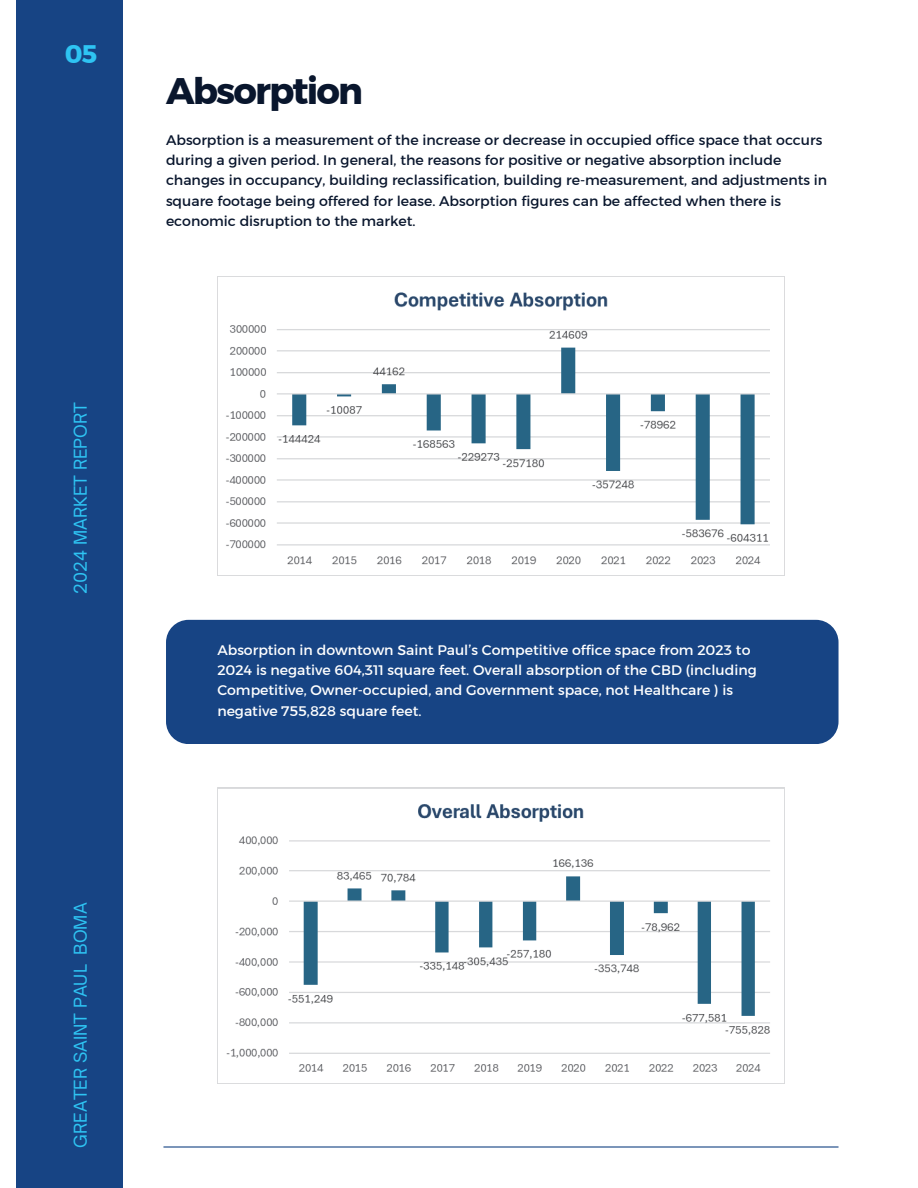
<style>
.page{position:relative;width:918px;height:1188px;background:#fff}
.page>*{position:absolute;margin:0;border:0;box-sizing:border-box;transform-origin:0 0}
.t1{font:36.9px "Kief Montaser Bold";letter-spacing:-.05em;color:#09162d}
.t2{font:25.35px "Kief Montaser Bold";color:#2ec4f3}
.t3{font:16.95px "Open Sauce One";color:#2ec4f3}
.t4{font:14.1px/20.2px "Kief Montaser Regular";color:#09162d}
.t5{font:14.1px/20.2px "Kief Montaser Regular";color:#fff}
</style>
<div class="page">
<div style="left:16px;top:0;width:107px;height:1188px;background:#174484"></div>
<hr style="left:163px;top:1146px;width:676px;height:2px;background:#174484">
<img style="left:217px;top:788px;width:567px;height:296px">
<img style="left:217px;top:277px;width:567px;height:299px">
<div style="left:166px;top:620px;width:673px;height:124px;background:#174484;border-radius:22px"></div>
<h2 class="t2" style="left:65px;top:39px;width:34px">05</h2>
<h1 class="t1" style="left:166px;top:68px;width:199px">Absorption</h1>
<p class="t4" style="left:166px;top:130px;width:663px">Absorption is a measurement of the increase or decrease in occupied office space that occurs during a given period. In general, the reasons for positive or negative absorption include changes in occupancy, building reclassification, building re-measurement, and adjustments in square footage being offered for lease. Absorption figures can be affected when there is economic disruption to the market.</p>
<p class="t3" style="left:70px;top:594px;width:193px;rotate:-90deg">2024 MARKET REPORT</p>
<p class="t5" style="left:217px;top:640px;width:541px">Absorption in downtown Saint Paul’s Competitive office space from 2023 to 2024 is negative 604,311 square feet. Overall absorption of the CBD (including Competitive, Owner-occupied, and Government space, not Healthcare ) is negative 755,828 square feet.</p>
<p class="t3" style="left:70px;top:1148px;width:246px;rotate:-90deg">GREATER SAINT PAUL BOMA</p>
</div>
